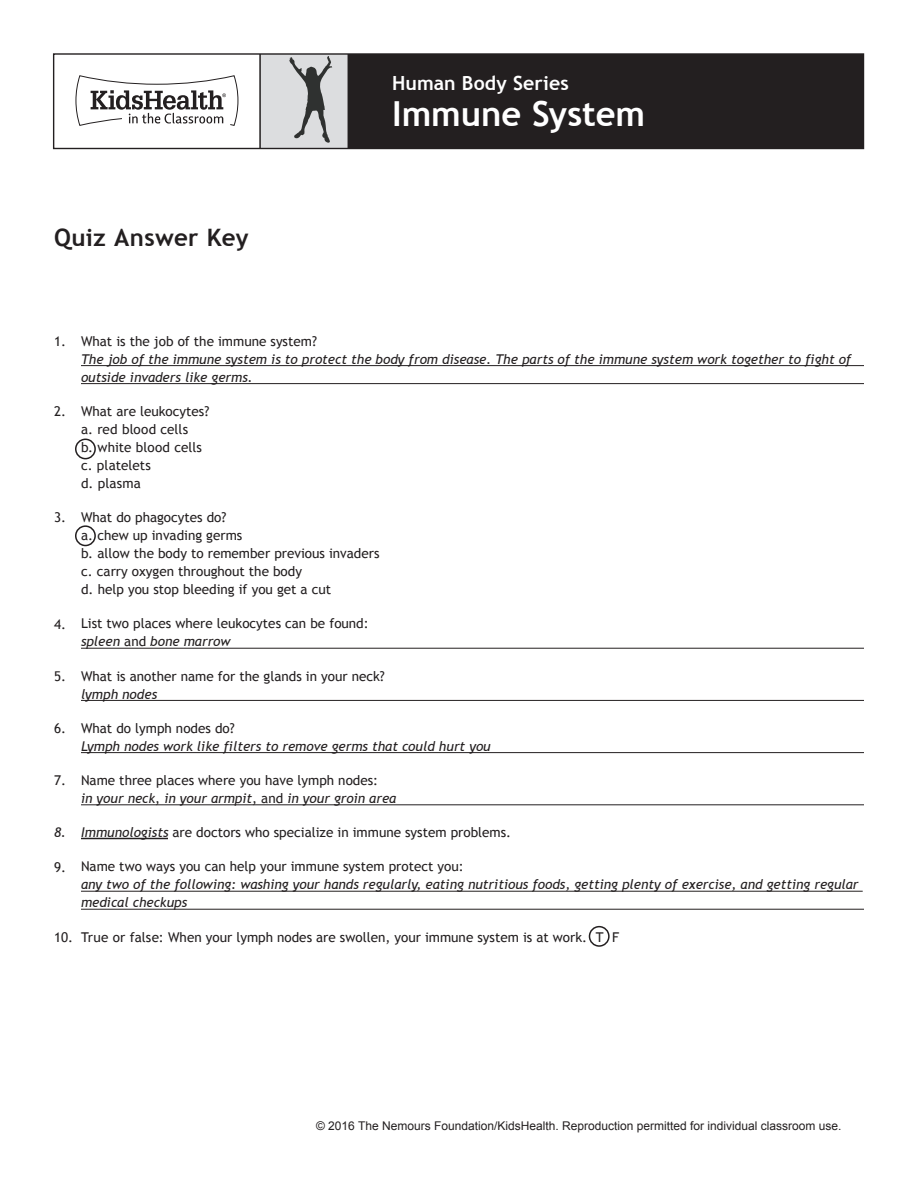
<style>
.page{position:relative;width:918px;height:1188px;background:#fff}
.page>*{position:absolute;margin:0;border:0;box-sizing:border-box;transform-origin:0 0}
.Handout_Header{font:700 34.5px "Trebuchet MS";color:#fff}
.Handout_Title{font:700 24px "Trebuchet MS";letter-spacing:.015em;color:#231f20}
.Handout_Header-2{font:700 19.5px "Trebuchet MS";letter-spacing:.005em;color:#fff}
.Basic_Numbered_List{font:13.5px/18px "Trebuchet MS";color:#231f20}
.Basic_Numbered_List-2{font:italic 13.5px/18px "Trebuchet MS";color:#231f20}
.t1{font:12px "Arial";color:#231f20}
.s1{font-style:normal}
.s2{font-style:italic}
</style>
<div class="page">
<div style="left:260px;top:54px;width:88px;height:94px;background:#dcdddf"></div>
<div style="left:348px;top:54px;width:515px;height:94px;background:#231f20"></div>
<svg style="left:75px;top:75px;width:164px;height:51px"></svg>
<hr style="left:259px;top:54px;width:2px;height:94px;background:#231f20">
<div style="left:53px;top:53px;width:811px;height:96px;border:1px solid #231f20"></div>
<svg style="left:289px;top:56px;width:44px;height:87px"></svg>
<hr style="left:81px;top:365px;width:783px;height:1px;background:#231f20">
<hr style="left:81px;top:383px;width:783px;height:1px;background:#231f20">
<hr style="left:81px;top:648px;width:783px;height:1px;background:#231f20">
<hr style="left:81px;top:700px;width:783px;height:1px;background:#231f20">
<hr style="left:81px;top:752px;width:783px;height:1px;background:#231f20">
<hr style="left:81px;top:804px;width:783px;height:1px;background:#231f20">
<hr style="left:81px;top:891px;width:782px;height:1px;background:#231f20">
<hr style="left:81px;top:909px;width:783px;height:1px;background:#231f20">
<div style="left:75px;top:439px;width:21px;height:20px;border:2px solid #231f20;border-radius:50%"></div>
<div style="left:75px;top:525px;width:21px;height:21px;border:2px solid #231f20;border-radius:50%"></div>
<div style="left:589px;top:926px;width:21px;height:21px;border:2px solid #231f20;border-radius:50%"></div>
<hr style="left:81px;top:838px;width:87px;height:1px;background:#231f20">
<p class="Handout_Title" style="left:54px;top:223px;width:196px">Quiz Answer Key</p>
<p class="Handout_Header-2" style="left:392px;top:71px;width:178px">Human Body Series</p>
<p class="Handout_Header" style="left:392px;top:93px;width:255px">Immune System</p>
<p class="Basic_Numbered_List" style="left:54px;top:332px;width:14px">1.</p>
<p class="Basic_Numbered_List" style="left:54px;top:403px;width:14px">2.</p>
<p class="Basic_Numbered_List" style="left:54px;top:509px;width:14px">3.</p>
<p class="Basic_Numbered_List" style="left:54px;top:615px;width:14px">4.</p>
<p class="Basic_Numbered_List" style="left:54px;top:667px;width:14px">5.</p>
<p class="Basic_Numbered_List" style="left:54px;top:719px;width:14px">6.</p>
<p class="Basic_Numbered_List" style="left:54px;top:772px;width:14px">7.</p>
<p class="Basic_Numbered_List-2" style="left:54px;top:824px;width:14px">8.</p>
<p class="Basic_Numbered_List" style="left:54px;top:858px;width:14px">9.</p>
<p class="Basic_Numbered_List" style="left:54px;top:928px;width:21px">10.</p>
<p class="Basic_Numbered_List-2" style="left:81px;top:332px;width:772px"><span class="s1">What is the job of the immune system?<br></span>The job of the immune system is to protect the body from disease. The parts of the immune system work together to fight of outside invaders like germs.</p>
<p class="Basic_Numbered_List" style="left:81px;top:402px;width:130px">What are leukocytes? a. red blood cells<br>b. white blood cells c. platelets<br>d. plasma</p>
<p class="Basic_Numbered_List" style="left:81px;top:509px;width:300px">What do phagocytes do?<br>a. chew up invading germs<br>b. allow the body to remember previous invaders c. carry oxygen throughout the body<br>d. help you stop bleeding if you get a cut</p>
<p class="Basic_Numbered_List" style="left:81px;top:615px;width:289px">List two places where leukocytes can be found: <span class="s2">spleen</span> and <span class="s2">bone marrow</span></p>
<p class="Basic_Numbered_List" style="left:81px;top:667px;width:305px">What is another name for the glands in your neck? <span class="s2">lymph nodes</span></p>
<p class="Basic_Numbered_List-2" style="left:81px;top:719px;width:411px"><span class="s1">What do lymph nodes do?<br></span>Lymph nodes work like filters to remove germs that could hurt you</p>
<p class="Basic_Numbered_List" style="left:81px;top:771px;width:317px">Name three places where you have lymph nodes:<br><span class="s2">in your neck</span>, <span class="s2">in your armpit</span>, and <span class="s2">in your groin area</span></p>
<p class="Basic_Numbered_List" style="left:81px;top:824px;width:432px"><span class="s2">Immunologists</span> are doctors who specialize in immune system problems.</p>
<p class="Basic_Numbered_List-2" style="left:81px;top:858px;width:779px"><span class="s1">Name two ways you can help your immune system protect you:<br></span>any two of the following: washing your hands regularly, eating nutritious foods, getting plenty of exercise, and getting regular medical checkups</p>
<p class="Basic_Numbered_List" style="left:81px;top:928px;width:540px">True or false: When your lymph nodes are swollen, your immune system is at work. T F</p>
<p class="t1" style="left:316px;top:1118px;width:527px">© 2016 The Nemours Foundation/KidsHealth. Reproduction permitted for individual classroom use.</p>
</div>
